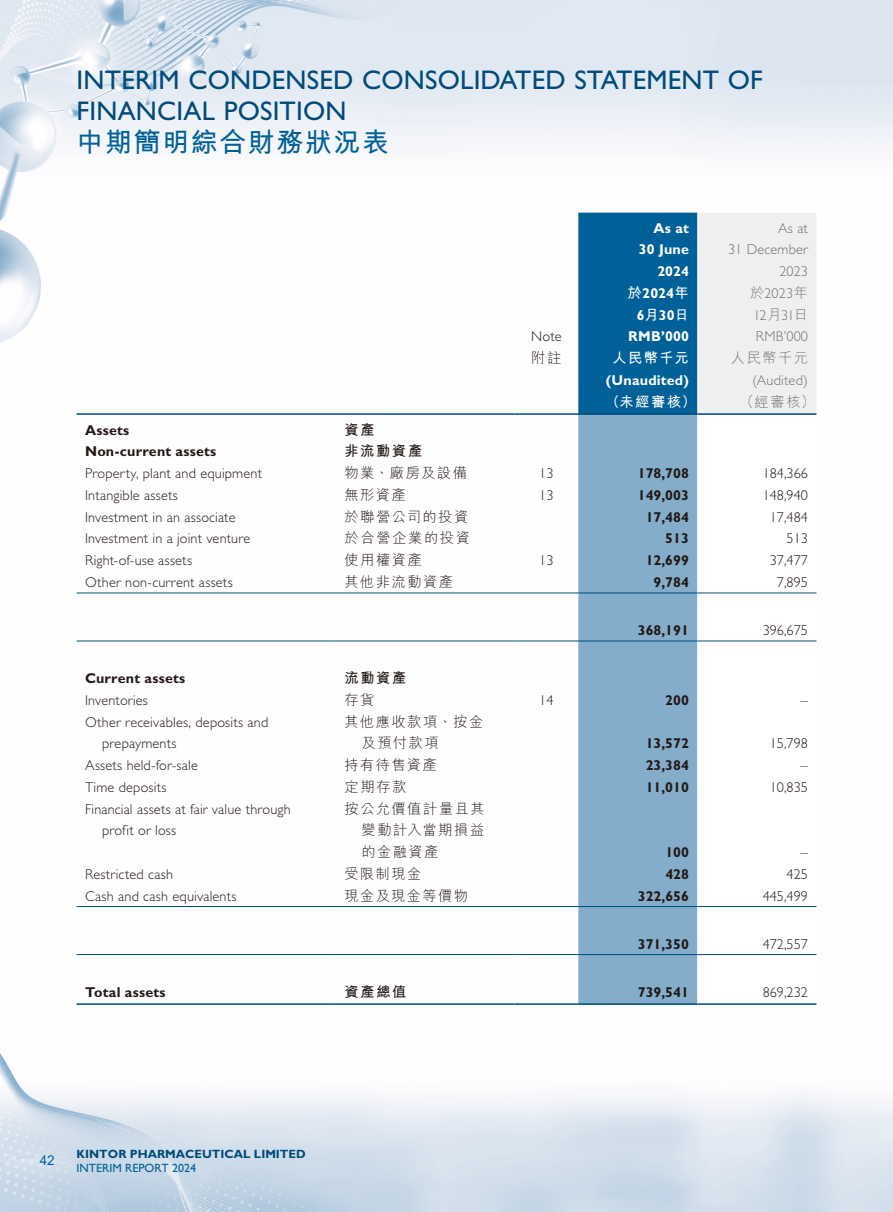
<style>
.page{position:relative;width:893px;height:1212px;background:#fff}
.page>*{position:absolute;margin:0;border:0;box-sizing:border-box;transform-origin:0 0}
.t1{font:27px/31.5px "Gill Sans Std";letter-spacing:.01em;color:#004b7b}
.t2{font:700 27px "M Hei HK";letter-spacing:.06em;color:#006198}
.t3{font:300 14.25px/21.8px "Gill Sans Std";letter-spacing:.015em;color:#231916}
.t4{font:700 14.25px "Gill Sans Std";color:#231916}
.t5{font:300 14.25px/21.8px "M Hei HK";letter-spacing:.11em;color:#231916}
.t6{font:300 14.25px/21.8px "Gill Sans Std";letter-spacing:.01em;color:#727272;text-align:right}
.t7{font:700 14.25px/21.8px "Gill Sans Std";letter-spacing:.01em;color:#fff;text-align:right}
.t8{font:700 14.25px "M Hei HK";letter-spacing:.125em;color:#231916}
.t9{font:700 14.25px "M Hei HK";letter-spacing:.11em;color:#fff}
.t10{font:700 14.25px "Gill Sans Std";letter-spacing:.02em;color:#231916}
.t11{font:300 14.25px "M Hei HK";letter-spacing:.105em;color:#727272}
.t12{font:13.5px "Arial";color:#006198}
.t13{font:700 12px "Gill Sans Std";color:#004b7b}
.t14{font:12px "Gill Sans Std";color:#006198}
.s1{font-family:"M Hei HK"}
</style>
<div class="page">
<img style="left:0;top:0;width:893px;height:1212px">
<svg style="left:578px;top:213px;width:238px;height:200px"></svg>
<svg style="left:578px;top:415px;width:119px;height:588px;fill:#83adcb"></svg>
<svg style="left:697px;top:415px;width:119px;height:588px"></svg>
<hr style="left:77px;top:413px;width:259px;height:2px;background:#004b7b">
<hr style="left:336px;top:413px;width:178px;height:2px;background:#004b7b">
<hr style="left:514px;top:413px;width:64px;height:2px;background:#004b7b">
<hr style="left:578px;top:413px;width:119px;height:2px;background:#004b7b">
<hr style="left:697px;top:413px;width:119px;height:2px;background:#004b7b">
<hr style="left:77px;top:593px;width:259px;height:1px;background:#004b7b">
<hr style="left:336px;top:593px;width:178px;height:1px;background:#004b7b">
<hr style="left:514px;top:593px;width:64px;height:1px;background:#004b7b">
<hr style="left:578px;top:593px;width:119px;height:1px;background:#004b7b">
<hr style="left:697px;top:593px;width:119px;height:1px;background:#004b7b">
<hr style="left:77px;top:641px;width:259px;height:1px;background:#004b7b">
<hr style="left:336px;top:641px;width:178px;height:1px;background:#004b7b">
<hr style="left:514px;top:641px;width:64px;height:1px;background:#004b7b">
<hr style="left:578px;top:641px;width:119px;height:1px;background:#004b7b">
<hr style="left:697px;top:641px;width:119px;height:1px;background:#004b7b">
<hr style="left:77px;top:906px;width:259px;height:1px;background:#004b7b">
<hr style="left:336px;top:906px;width:178px;height:1px;background:#004b7b">
<hr style="left:514px;top:906px;width:64px;height:1px;background:#004b7b">
<hr style="left:578px;top:906px;width:119px;height:1px;background:#004b7b">
<hr style="left:697px;top:906px;width:119px;height:1px;background:#004b7b">
<hr style="left:77px;top:954px;width:259px;height:1px;background:#004b7b">
<hr style="left:336px;top:954px;width:178px;height:1px;background:#004b7b">
<hr style="left:514px;top:954px;width:64px;height:1px;background:#004b7b">
<hr style="left:578px;top:954px;width:119px;height:1px;background:#004b7b">
<hr style="left:697px;top:954px;width:119px;height:1px;background:#004b7b">
<hr style="left:77px;top:1003px;width:259px;height:2px;background:#004b7b">
<hr style="left:336px;top:1003px;width:178px;height:2px;background:#004b7b">
<hr style="left:514px;top:1003px;width:64px;height:2px;background:#004b7b">
<hr style="left:578px;top:1003px;width:119px;height:2px;background:#004b7b">
<hr style="left:697px;top:1003px;width:119px;height:2px;background:#004b7b">
<h1 class="t1" style="left:77px;top:64px;width:688px">INTERIM CONDENSED CONSOLIDATED STATEMENT OF<br>FINANCIAL POSITION</h1>
<h1 class="t2" style="left:77px;top:122px;width:314px">中期簡明綜合財務狀況表</h1>
<p class="t7" style="left:639px;top:217px;width:51px">As at<br>30 June<br>2024</p>
<p class="t6" style="left:728px;top:217px;width:81px">As at<br>31 December<br>2023</p>
<p class="t7" style="left:628px;top:282px;width:63px"><span class="s1">於</span>2024<span class="s1">年<br></span>6<span class="s1">月</span>30<span class="s1">日</span></p>
<p class="t6" style="left:750px;top:282px;width:59px;text-align:left"><span class="s1">於</span>2023<span class="s1">年<br></span>12<span class="s1">月</span>31<span class="s1">日</span></p>
<p class="t3" style="left:531px;top:326px;width:32px">Note</p>
<p class="t7" style="left:628px;top:326px;width:62px">RMB’000</p>
<p class="t6" style="left:756px;top:326px;width:54px">RMB’000</p>
<p class="t5" style="left:531px;top:347px;width:32px">附註</p>
<p class="t9" style="left:612px;top:347px;width:78px">人民幣千元</p>
<p class="t11" style="left:731px;top:350px;width:79px">人民幣千元</p>
<p class="t7" style="left:606px;top:369px;width:85px">(Unaudited)</p>
<p class="t6" style="left:752px;top:369px;width:57px">(Audited)</p>
<p class="t9" style="left:605px;top:391px;width:92px">（未經審核）</p>
<p class="t11" style="left:740px;top:394px;width:77px">（經審核）</p>
<p class="t4" style="left:85px;top:421px;width:46px">Assets</p>
<p class="t8" style="left:344px;top:419px;width:32px">資產</p>
<p class="t4" style="left:85px;top:443px;width:133px">Non-current assets</p>
<p class="t8" style="left:344px;top:441px;width:79px">非流動資產</p>
<p class="t3" style="left:85px;top:463px;width:178px">Property, plant and equipment</p>
<p class="t5" style="left:344px;top:462px;width:124px">物業、廠房及設備</p>
<p class="t3" style="left:539px;top:463px;width:16px">13</p>
<p class="t4" style="left:638px;top:465px;width:53px">178,708</p>
<p class="t3" style="left:763px;top:463px;width:47px">184,366</p>
<p class="t3" style="left:85px;top:484px;width:94px">Intangible assets</p>
<p class="t5" style="left:344px;top:484px;width:63px">無形資產</p>
<p class="t3" style="left:539px;top:484px;width:16px">13</p>
<p class="t4" style="left:638px;top:487px;width:53px">149,003</p>
<p class="t3" style="left:763px;top:484px;width:47px">148,940</p>
<p class="t3" style="left:85px;top:506px;width:152px">Investment in an associate</p>
<p class="t5" style="left:344px;top:505px;width:125px">於聯營公司的投資</p>
<p class="t4" style="left:646px;top:508px;width:45px">17,484</p>
<p class="t3" style="left:770px;top:506px;width:40px">17,484</p>
<p class="t3" style="left:85px;top:528px;width:167px">Investment in a joint venture</p>
<p class="t5" style="left:344px;top:527px;width:127px">於合營企業的投資</p>
<p class="t4" style="left:665px;top:530px;width:25px">513</p>
<p class="t3" style="left:786px;top:528px;width:23px">513</p>
<p class="t3" style="left:85px;top:550px;width:109px">Right-of-use assets</p>
<p class="t5" style="left:344px;top:549px;width:79px">使用權資產</p>
<p class="t3" style="left:539px;top:550px;width:16px">13</p>
<p class="t4" style="left:646px;top:552px;width:45px">12,699</p>
<p class="t3" style="left:770px;top:550px;width:40px">37,477</p>
<p class="t3" style="left:85px;top:571px;width:149px">Other non-current assets</p>
<p class="t5" style="left:344px;top:571px;width:110px">其他非流動資產</p>
<p class="t4" style="left:653px;top:574px;width:37px">9,784</p>
<p class="t3" style="left:777px;top:571px;width:33px">7,895</p>
<p class="t4" style="left:638px;top:622px;width:53px">368,191</p>
<p class="t3" style="left:763px;top:619px;width:47px">396,675</p>
<p class="t4" style="left:85px;top:670px;width:102px">Current assets</p>
<p class="t8" style="left:344px;top:667px;width:64px">流動資產</p>
<p class="t3" style="left:85px;top:689px;width:64px">Inventories</p>
<p class="t5" style="left:344px;top:688px;width:32px">存貨</p>
<p class="t3" style="left:539px;top:689px;width:16px">14</p>
<p class="t4" style="left:665px;top:691px;width:25px">200</p>
<p class="t3" style="left:801px;top:689px;width:9px">–</p>
<p class="t3" style="left:102px;top:711px;width:168px;text-indent:-17px">Other receivables, deposits and prepayments</p>
<p class="t5" style="left:361px;top:710px;width:124px;text-indent:-17px">其他應收款項、按金及預付款項</p>
<p class="t4" style="left:646px;top:735px;width:45px">13,572</p>
<p class="t3" style="left:770px;top:733px;width:40px">15,798</p>
<p class="t3" style="left:85px;top:754px;width:114px">Assets held-for-sale</p>
<p class="t5" style="left:344px;top:754px;width:94px">持有待售資產</p>
<p class="t4" style="left:646px;top:757px;width:45px">23,384</p>
<p class="t3" style="left:801px;top:754px;width:9px">–</p>
<p class="t3" style="left:85px;top:776px;width:83px">Time deposits</p>
<p class="t5" style="left:344px;top:775px;width:63px">定期存款</p>
<p class="t4" style="left:646px;top:778px;width:45px">11,010</p>
<p class="t3" style="left:770px;top:776px;width:40px">10,835</p>
<p class="t3" style="left:102px;top:798px;width:190px;text-indent:-17px">Financial assets at fair value through profit or loss</p>
<p class="t5" style="left:361px;top:797px;width:125px;text-align:justify;text-indent:-17px">按公允價值計量且其變動計入當期損益的金融資產</p>
<p class="t4" style="left:665px;top:844px;width:25px">100</p>
<p class="t3" style="left:801px;top:841px;width:9px">–</p>
<p class="t3" style="left:85px;top:863px;width:90px">Restricted cash</p>
<p class="t5" style="left:344px;top:862px;width:78px">受限制現金</p>
<p class="t4" style="left:665px;top:865px;width:25px">428</p>
<p class="t3" style="left:787px;top:863px;width:23px">425</p>
<p class="t3" style="left:85px;top:885px;width:153px">Cash and cash equivalents</p>
<p class="t5" style="left:344px;top:884px;width:125px">現金及現金等價物</p>
<p class="t4" style="left:638px;top:887px;width:53px">322,656</p>
<p class="t3" style="left:763px;top:885px;width:47px">445,499</p>
<p class="t4" style="left:638px;top:935px;width:53px">371,350</p>
<p class="t3" style="left:763px;top:933px;width:47px">472,557</p>
<p class="t10" style="left:85px;top:983px;width:82px">Total assets</p>
<p class="t8" style="left:344px;top:981px;width:64px">資產總值</p>
<p class="t4" style="left:638px;top:983px;width:53px">739,541</p>
<p class="t3" style="left:763px;top:981px;width:47px">869,232</p>
<p class="t12" style="left:40px;top:1150px;width:17px">42</p>
<p class="t13" style="left:77px;top:1147px;width:231px">KINTOR PHARMACEUTICAL LIMITED</p>
<p class="t14" style="left:77px;top:1161px;width:121px">INTERIM REPORT 2024</p>
</div>
